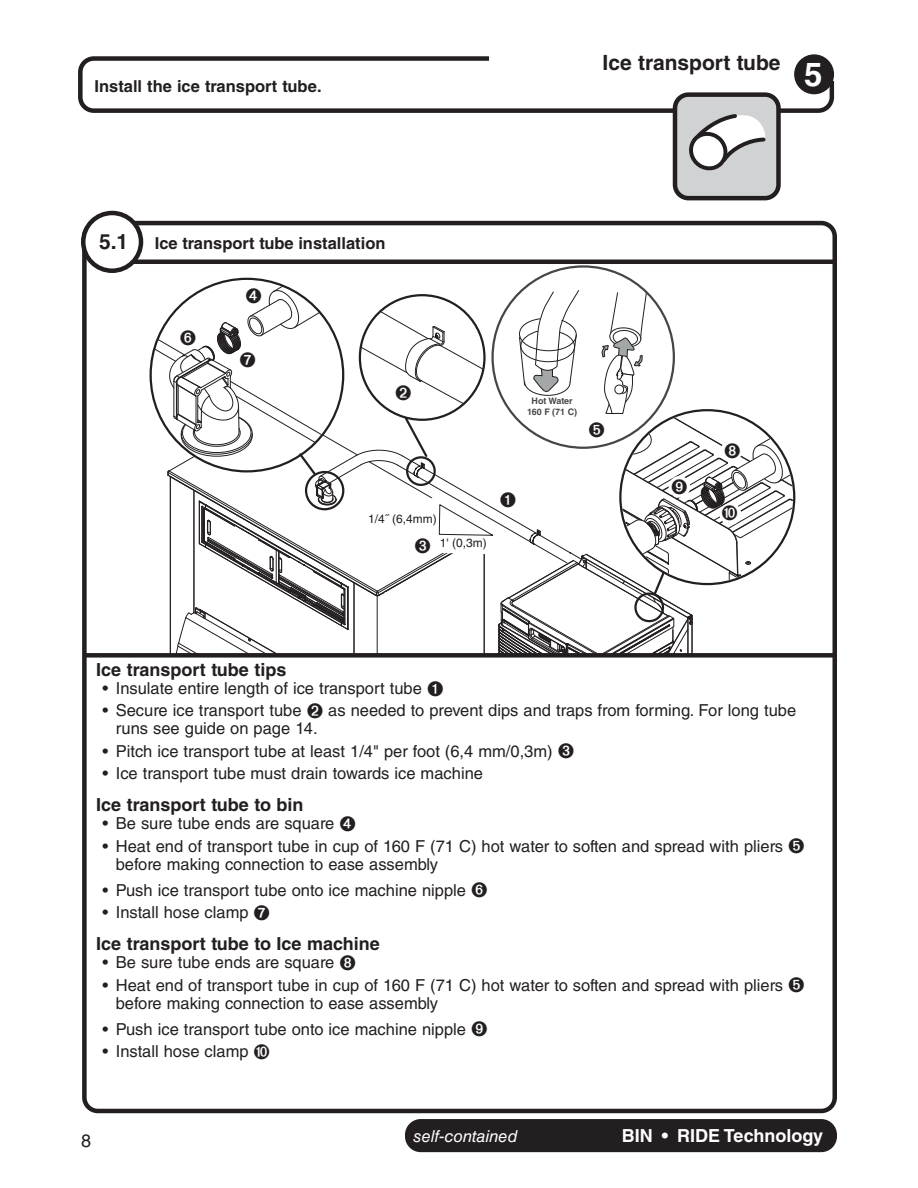
<style>
.page{position:relative;width:918px;height:1188px;background:#fff}
.page>*{position:absolute;margin:0;border:0;box-sizing:border-box;transform-origin:0 0}
.t1{font:700 33px "Helvetica LT Std";color:#fff}
.t2{font:700 21px "Helvetica LT Std";color:#231f20}
.t3{font:700 18px "Helvetica LT Std";color:#231f20}
.t4{font:700 18px "Helvetica LT Std";color:#fff}
.t5{font:18px "Helvetica LT Std";color:#231f20}
.t6{font:16.5px/18px "Helvetica LT Std";color:#231f20}
.t7{font:700 16.5px "Helvetica LT Std";color:#231f20}
.t8{font:italic 16.5px "Helvetica LT Std";color:#fff}
.t9{font:12px "Helvetica LT Std";color:#231f20}
.t10{font:700 9px/10.8px "Helvetica LT Std";color:#454647;text-align:center}
</style>
<div class="page">
<div style="left:407px;top:1121px;width:428px;height:29px;background:#231f20;border-radius:14px"></div>
<div style="left:405px;top:1119px;width:432px;height:33px;border:4px solid #231f20;border-radius:14px"></div>
<div style="left:78px;top:56px;width:756px;height:57px;border:4px solid #231f20;border-radius:14px"></div>
<div style="left:580px;top:37px;width:268px;height:44px;background:#fff"></div>
<div style="left:675px;top:95px;width:103px;height:103px;background:#d1d2d4;border-radius:14px"></div>
<svg style="left:689px;top:114px;width:77px;height:56px"></svg>
<div style="left:673px;top:92px;width:108px;height:108px;border:4px solid #231f20;border-radius:14px"></div>
<div style="left:489px;top:54px;width:293px;height:29px;background:#fff"></div>
<div style="left:794px;top:54px;width:40px;height:40px;background:#231f20;border-radius:50%"></div>
<div style="left:82px;top:221px;width:755px;height:892px;border:4px solid #231f20;border-radius:14px"></div>
<div style="left:86px;top:653px;width:751px;height:5px;background:#231f20"></div>
<hr style="left:93px;top:260px;width:744px;height:4px;background:#231f20">
<div style="left:83px;top:213px;width:58px;height:58px;background:#fff;border-radius:50%"></div>
<div style="left:81px;top:211px;width:62px;height:62px;border:4px solid #231f20;border-radius:50%"></div>
<svg style="left:154px;top:285px;width:640px;height:369px"></svg>
<p class="t7" style="left:94px;top:76px;width:229px">Install the ice transport tube.</p>
<p class="t2" style="left:99px;top:229px;width:31px">5.1</p>
<p class="t7" style="left:155px;top:233px;width:232px">Ice transport tube installation</p>
<p class="t2" style="left:603px;top:50px;width:180px">Ice transport tube</p>
<h1 class="t1" style="left:804px;top:54px;width:20px">5</h1>
<p class="t9" style="left:368px;top:512px;width:70px">1/4˝ (6,4mm)</p>
<p class="t9" style="left:440px;top:536px;width:48px">1' (0,3m)</p>
<p class="t10" style="left:527px;top:396px;width:51px">Hot Water<br>160 F (71 C)</p>
<p class="t3" style="left:96px;top:659px;width:192px">Ice transport tube tips</p>
<p class="t6" style="left:103px;top:679px;width:343px">• Insulate entire length of ice transport tube ➊</p>
<p class="t6" style="left:116px;top:702px;width:682px;text-indent:-13px">• Secure ice transport tube ➋ as needed to prevent dips and traps from forming. For long tube runs see guide on page 14.</p>
<p class="t6" style="left:103px;top:742px;width:473px">• Pitch ice transport tube at least 1/4" per foot (6,4 mm/0,3m) ➌</p>
<p class="t6" style="left:103px;top:764px;width:382px">• Ice transport tube must drain towards ice machine</p>
<p class="t3" style="left:96px;top:794px;width:209px">Ice transport tube to bin</p>
<p class="t6" style="left:103px;top:815px;width:255px">• Be sure tube ends are square ➍</p>
<p class="t6" style="left:116px;top:837px;width:690px;text-indent:-13px">• Heat end of transport tube in cup of 160 F (71 C) hot water to soften and spread with pliers ➎ before making connection to ease assembly</p>
<p class="t6" style="left:103px;top:881px;width:387px">• Push ice transport tube onto ice machine nipple ➏</p>
<p class="t6" style="left:103px;top:903px;width:169px">• Install hose clamp ➐</p>
<p class="t3" style="left:96px;top:933px;width:285px">Ice transport tube to Ice machine</p>
<p class="t6" style="left:103px;top:954px;width:255px">• Be sure tube ends are square ➑</p>
<p class="t6" style="left:116px;top:976px;width:690px;text-indent:-13px">• Heat end of transport tube in cup of 160 F (71 C) hot water to soften and spread with pliers ➎ before making connection to ease assembly</p>
<p class="t6" style="left:103px;top:1020px;width:387px">• Push ice transport tube onto ice machine nipple ➒</p>
<p class="t6" style="left:103px;top:1042px;width:169px">• Install hose clamp ➓</p>
<p class="t5" style="left:81px;top:1130px;width:12px">8</p>
<p class="t8" style="left:414px;top:1126px;width:106px">self-contained</p>
<p class="t4" style="left:622px;top:1124px;width:203px">BIN • RIDE Technology</p>
</div>
